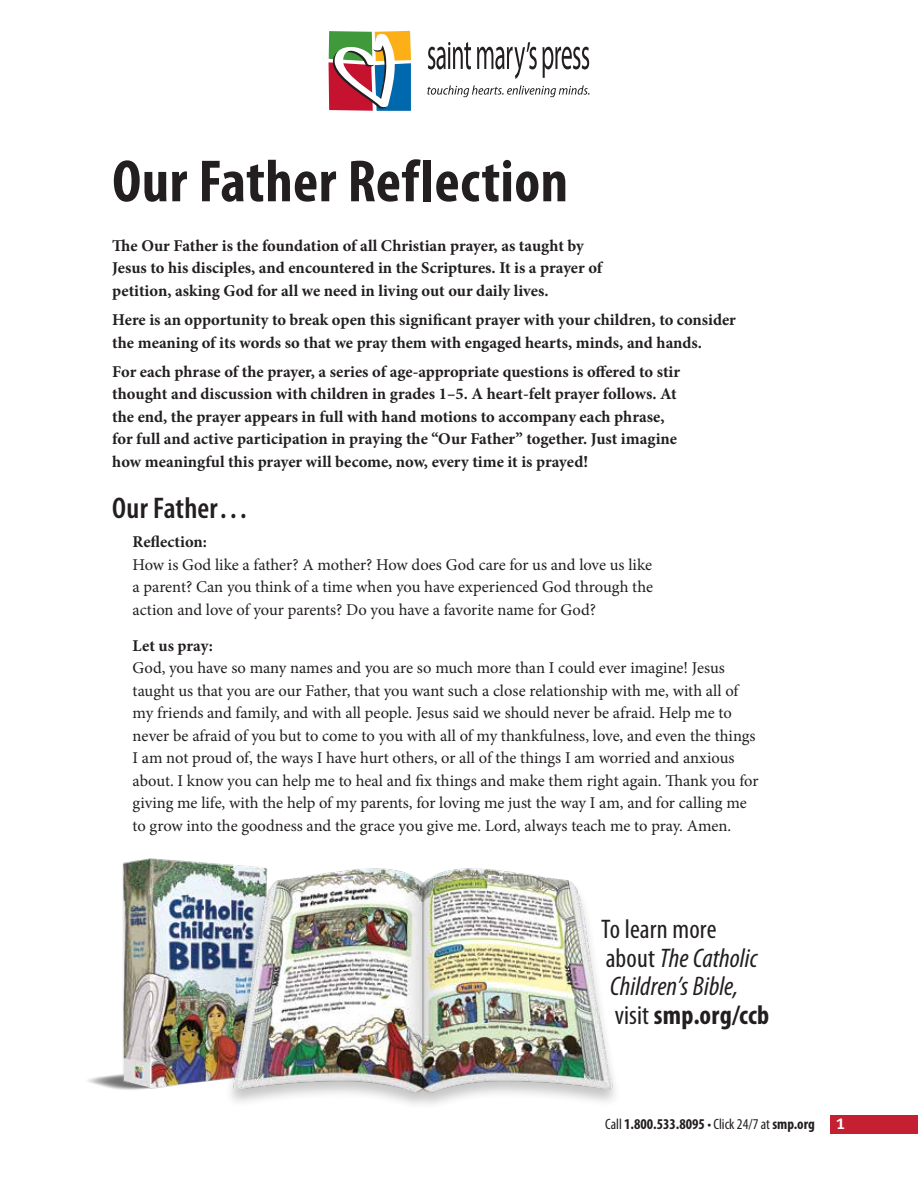
<style>
.page{position:relative;width:918px;height:1188px;background:#fff}
.page>*{position:absolute;margin:0;border:0;box-sizing:border-box;transform-origin:0 0}
.t1{font:700 condensed 60px "Myriad Pro";letter-spacing:.01em;color:#231f20}
.t2{font:600 condensed 30px "Myriad Pro";letter-spacing:.005em;color:#231f20}
.t3{font:italic condensed 27px "Myriad Pro";letter-spacing:.005em;color:#231f20}
.t4{font:700 condensed 27px "Myriad Pro";letter-spacing:.01em;color:#231f20}
.t5{font:condensed 27px "Myriad Pro";letter-spacing:.005em;color:#231f20}
.t6{font:16.5px/22.5px "Minion Pro";letter-spacing:-.005em;color:#231f20;text-align:justify}
.t7{font:700 16.5px/22.5px "Minion Pro";color:#231f20}
.t8{font:700 condensed 15px "Myriad Pro";color:#231f20}
.t9{font:800 15px "Caecilia LT Std";color:#fff}
.s1{font-style:normal}
.s2{font-weight:400}
</style>
<div class="page">
<div style="left:830px;top:1115px;width:88px;height:19px;background:#c42031"></div>
<svg style="left:329px;top:31px;width:82px;height:80px"></svg>
<svg style="left:427px;top:85px;width:163px;height:12px"></svg>
<svg style="left:428px;top:42px;width:43px;height:27px"></svg>
<svg style="left:477px;top:42px;width:60px;height:37px"></svg>
<svg style="left:543px;top:47px;width:46px;height:31px"></svg>
<img style="left:87px;top:858px;width:116px;height:232px">
<img style="left:203px;top:862px;width:412px;height:243px">
<h1 class="t1" style="left:112px;top:144px;width:457px">Our Father Reflection</h1>
<p class="t7" style="left:112px;top:234px;width:491px">The Our Father is the foundation of all Christian prayer, as taught by<br>Jesus to his disciples, and encountered in the Scriptures. It is a prayer of petition, asking God for all we need in living out our daily lives.</p>
<p class="t7" style="left:112px;top:308px;width:625px">Here is an opportunity to break open this significant prayer with your children, to consider the meaning of its words so that we pray them with engaged hearts, minds, and hands.</p>
<p class="t7" style="left:112px;top:360px;width:569px">For each phrase of the prayer, a series of age-appropriate questions is offered to stir thought and discussion with children in grades 1–5. A heart-felt prayer follows. At the end, the prayer appears in full with hand motions to accompany each phrase, for full and active participation in praying the “Our Father” together. Just imagine how meaningful this prayer will become, now, every time it is prayed!</p>
<h2 class="t2" style="left:112px;top:489px;width:138px">Our Father…</h2>
<p class="t7" style="left:133px;top:530px;width:76px">Reflection:</p>
<p class="t6" style="left:133px;top:553px;width:522px">How is God like a father? A mother? How does God care for us and love us like a parent? Can you think of a time when you have experienced God through the action and love of your parents? Do you have a favorite name for God?</p>
<p class="t7" style="left:133px;top:634px;width:82px">Let us pray:</p>
<p class="t6" style="left:133px;top:657px;width:627px;text-align:left">God, you have so many names and you are so much more than I could ever imagine! Jesus taught us that you are our Father, that you want such a close relationship with me, with all of my friends and family, and with all people. Jesus said we should never be afraid. Help me to never be afraid of you but to come to you with all of my thankfulness, love, and even the things I am not proud of, the ways I have hurt others, or all of the things I am worried and anxious about. I know you can help me to heal and fix things and make them right again. Thank you for giving me life, with the help of my parents, for loving me just the way I am, and for calling me to grow into the goodness and the grace you give me. Lord, always teach me to pray. Amen.</p>
<h3 class="t5" style="left:601px;top:913px;width:117px">To learn more</h3>
<h3 class="t3" style="left:606px;top:942px;width:153px"><span class="s1">about</span> The Catholic</h3>
<h3 class="t3" style="left:610px;top:970px;width:130px">Children’s Bible,</h3>
<h3 class="t4" style="left:615px;top:998px;width:156px"><span class="s2">visit</span> smp.org/ccb</h3>
<p class="t8" style="left:605px;top:1115px;width:211px"><span class="s2">Call</span> 1.800.533.8095 <span class="s2">• Click 24/7 at</span> smp.org</p>
<p class="t9" style="left:836px;top:1115px;width:10px">1</p>
</div>
